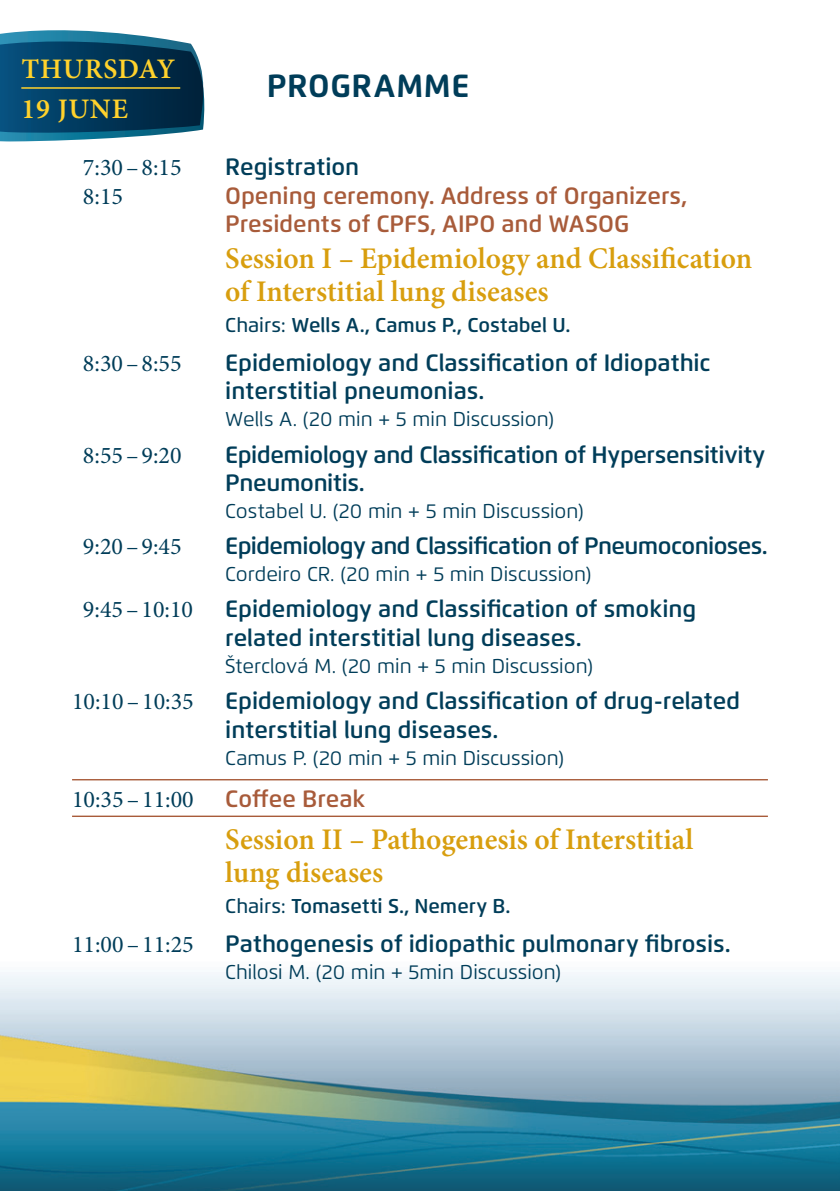
<style>
.page{position:relative;width:840px;height:1191px;background:#fff}
.page>*{position:absolute;margin:0;border:0;box-sizing:border-box;transform-origin:0 0}
.t1{font:700 32px "Flexo";letter-spacing:.02em;color:#003d59}
._1_Titul_Session{font:600 30px/33px "Minion Pro";color:#d89e0e}
.t2{font:600 28.2px "Minion Pro";letter-spacing:.03em;color:#ffd22c}
._1_Čas{font:24px "Minion Pro";color:#003d59}
._1_Čas-2{font:600 23.6px/28.4px "Flexo";color:#003d59}
._1_Čas-3{font:600 23.6px/28.4px "Flexo";color:#a85b3a}
._1_Čas-4{font:600 23.6px "Flexo";letter-spacing:-.025em;color:#003d59}
._1_Jména{font:20px "Flexo";color:#003d59}
._1_Chairs_-_Jména_Bo{font:600 20px "Flexo";color:#003d59}
.s1{font-weight:500}
</style>
<div class="page">
<img style="left:0;top:141px;width:839px;height:1050px">
<hr style="left:72px;top:779px;width:695px;height:1px;background:#a85b3a">
<hr style="left:72px;top:815px;width:695px;height:2px;background:#a85b3a">
<svg style="left:0;top:30px;width:205px;height:111px;background:#195272"></svg>
<hr style="left:21px;top:87px;width:159px;height:2px;background:#ffd22c">
<p class="t2" style="left:21px;top:50px;width:155px">THURSDAY</p>
<p class="t2" style="left:21px;top:89px;width:108px">19 JUNE</p>
<p class="t1" style="left:266px;top:66px;width:204px">PROGRAMME</p>
<p class="_1_Čas" style="left:83px;top:151px;width:100px">7:30–8:15</p>
<p class="_1_Čas-2" style="left:225px;top:152px;width:135px">Registration</p>
<p class="_1_Čas" style="left:83px;top:180px;width:42px">8:15</p>
<p class="_1_Čas-3" style="left:225px;top:181px;width:463px">Opening ceremony. Address of Organizers,<br>Presidents of CPFS, AIPO and WASOG</p>
<p class="_1_Titul_Session" style="left:225px;top:242px;width:528px">Session I – Epidemiology and Classification of Interstitial lung diseases</p>
<p class="_1_Chairs_-_Jména_Bo" style="left:225px;top:313px;width:346px"><span class="s1">Chairs:</span> Wells A., Camus P., Costabel U.</p>
<p class="_1_Čas" style="left:83px;top:347px;width:100px">8:30–8:55</p>
<p class="_1_Čas-2" style="left:225px;top:348px;width:486px">Epidemiology and Classification of Idiopathic interstitial pneumonias.</p>
<p class="_1_Jména" style="left:225px;top:407px;width:330px">Wells A. (20 min + 5 min Discussion)</p>
<p class="_1_Čas" style="left:83px;top:439px;width:100px">8:55–9:20</p>
<p class="_1_Čas-2" style="left:225px;top:440px;width:541px">Epidemiology and Classification of Hypersensitivity<br>Pneumonitis.</p>
<p class="_1_Jména" style="left:225px;top:499px;width:360px">Costabel U. (20 min + 5 min Discussion)</p>
<p class="_1_Čas" style="left:83px;top:530px;width:100px">9:20–9:45</p>
<p class="_1_Čas-4" style="left:225px;top:531px;width:544px">Epidemiology and Classification of Pneumoconioses.</p>
<p class="_1_Jména" style="left:225px;top:562px;width:367px">Cordeiro CR. (20 min + 5 min Discussion)</p>
<p class="_1_Čas" style="left:83px;top:593px;width:112px">9:45–10:10</p>
<p class="_1_Čas-2" style="left:225px;top:594px;width:472px">Epidemiology and Classification of smoking related interstitial lung diseases.</p>
<p class="_1_Jména" style="left:225px;top:653px;width:369px">Šterclová M. (20 min + 5 min Discussion)</p>
<p class="_1_Čas" style="left:72px;top:685px;width:123px">10:10–10:35</p>
<p class="_1_Čas-2" style="left:225px;top:686px;width:516px">Epidemiology and Classification of drug-related interstitial lung diseases.</p>
<p class="_1_Jména" style="left:225px;top:745px;width:340px">Camus P. (20 min + 5 min Discussion)</p>
<p class="_1_Čas" style="left:72px;top:782px;width:123px">10:35–11:00</p>
<p class="_1_Čas-3" style="left:225px;top:784px;width:141px">Coffee Break</p>
<p class="_1_Titul_Session" style="left:225px;top:823px;width:469px">Session II – Pathogenesis of Interstitial lung diseases</p>
<p class="_1_Chairs_-_Jména_Bo" style="left:225px;top:894px;width:287px"><span class="s1">Chairs:</span> Tomasetti S., Nemery B.</p>
<p class="_1_Čas" style="left:72px;top:928px;width:123px">11:00–11:25</p>
<p class="_1_Čas-2" style="left:225px;top:929px;width:507px">Pathogenesis of idiopathic pulmonary fibrosis.</p>
<p class="_1_Jména" style="left:225px;top:960px;width:337px">Chilosi M. (20 min + 5min Discussion)</p>
</div>
